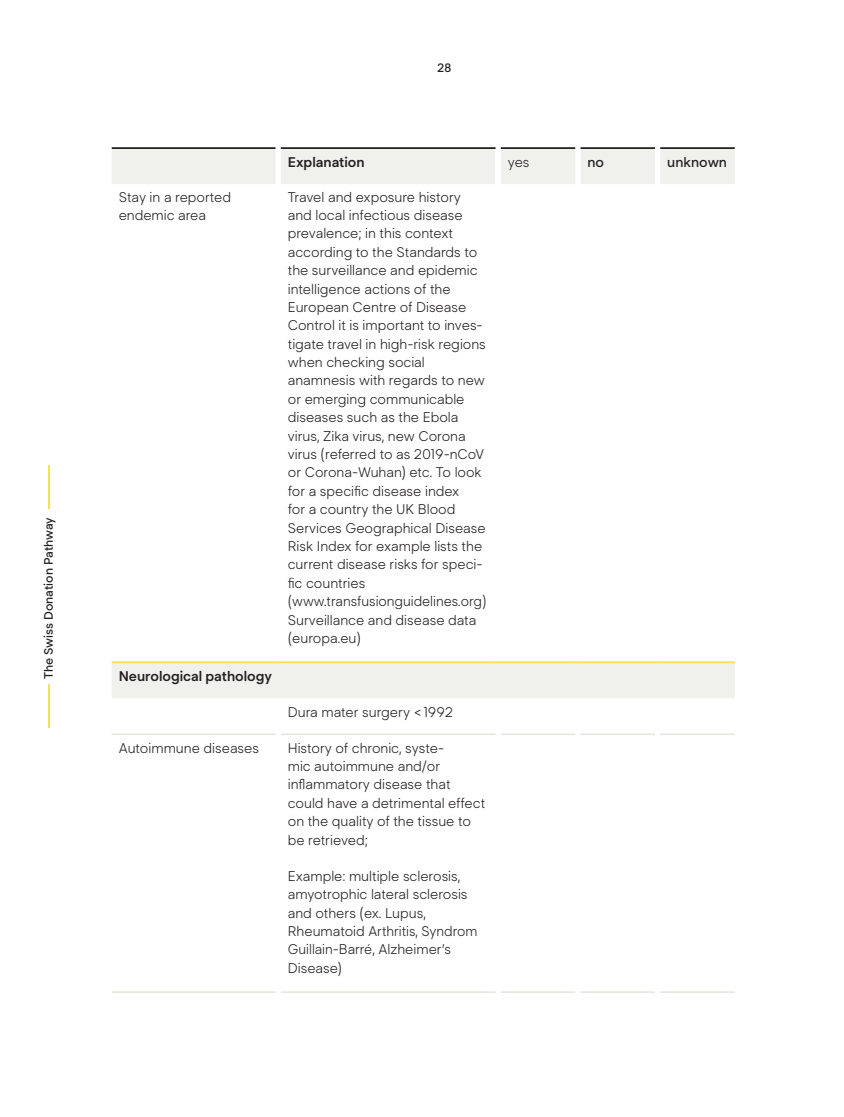
<style>
.page{position:relative;width:844px;height:1117px;background:#fff}
.page>*{position:absolute;margin:0;border:0;box-sizing:border-box;transform-origin:0 0}
.t1{font:300 14px/18.4px "Segment";color:#231f20}
.t2{font:600 14px "Segment";color:#231f20}
.t3{font:500 14px "Segment";color:#231f20}
.t4{font:500 12.25px "Segment";color:#231f20}
.s1{color:#f4e34f}
</style>
<div class="page">
<div style="left:112px;top:148px;width:622px;height:36px;background:#f0f0ed"></div>
<div style="left:495px;top:148px;width:5px;height:36px;background:#fff"></div>
<hr style="left:112px;top:733px;width:163px;height:2px;background:#e8e8e2">
<hr style="left:281px;top:733px;width:214px;height:2px;background:#e8e8e2">
<hr style="left:500px;top:733px;width:75px;height:2px;background:#e8e8e2">
<hr style="left:580px;top:733px;width:74px;height:2px;background:#e8e8e2">
<hr style="left:660px;top:733px;width:74px;height:2px;background:#e8e8e2">
<hr style="left:112px;top:991px;width:163px;height:1px;background:#e8e8e2">
<hr style="left:281px;top:991px;width:214px;height:1px;background:#e8e8e2">
<hr style="left:500px;top:991px;width:75px;height:1px;background:#e8e8e2">
<hr style="left:580px;top:991px;width:74px;height:1px;background:#e8e8e2">
<hr style="left:660px;top:991px;width:74px;height:1px;background:#e8e8e2">
<hr style="left:112px;top:147px;width:163px;height:2px;background:#231f20">
<hr style="left:281px;top:147px;width:214px;height:2px;background:#231f20">
<hr style="left:500px;top:147px;width:75px;height:2px;background:#231f20">
<hr style="left:580px;top:147px;width:74px;height:2px;background:#231f20">
<hr style="left:660px;top:147px;width:74px;height:2px;background:#231f20">
<svg style="left:112px;top:661px;width:622px;height:37px;background:#f0efe6"></svg>
<hr style="left:660px;top:661px;width:74px;height:2px;background:#f4e34f">
<p class="t4" style="left:41px;top:727px;width:263px;rotate:-90deg"><span class="s1">–</span> The Swiss Donation Pathway <span class="s1">–</span></p>
<p class="t4" style="left:437px;top:60px;width:16px">28</p>
<p class="t2" style="left:288px;top:153px;width:78px">Explanation</p>
<p class="t1" style="left:507px;top:152px;width:23px">yes</p>
<p class="t3" style="left:587px;top:153px;width:18px">no</p>
<p class="t3" style="left:667px;top:153px;width:61px">unknown</p>
<p class="t1" style="left:119px;top:187px;width:114px">Stay in a reported endemic area</p>
<p class="t1" style="left:288px;top:187px;width:200px">Travel and exposure history and local infectious disease prevalence; in this context according to the Standards to the surveillance and epidemic intelligence actions of the<br>European Centre of Disease<br>Control it is important to inves&shy;tigate travel in high-risk regions when checking social anamnesis with regards to new or emerging communicable diseases such as the Ebola virus, Zika virus, new Corona virus (referred to as 2019-nCoV or Corona-Wuhan) etc. To look for a specific disease index<br>for a country the UK Blood<br>Services Geographical Disease<br>Risk Index for example lists the current disease risks for speci&shy;fic countries (www.transfusionguidelines.org)<br>Surveillance and disease data (europa.eu)</p>
<p class="t2" style="left:119px;top:667px;width:155px">Neurological pathology</p>
<p class="t1" style="left:288px;top:702px;width:167px">Dura mater surgery &lt;1992</p>
<p class="t1" style="left:119px;top:738px;width:142px">Autoimmune diseases</p>
<p class="t1" style="left:288px;top:738px;width:199px">History of chronic, syste-<br>mic autoimmune and/or inflammatory disease that could have a detrimental effect on the quality of the tissue to be retrieved;</p>
<p class="t1" style="left:288px;top:866px;width:191px">Example: multiple sclerosis, amyotrophic lateral sclerosis and others (ex. Lupus,<br>Rheumatoid Arthritis, Syndrom<br>Guillain-Barré, Alzheimer’s<br>Disease)</p>
</div>
